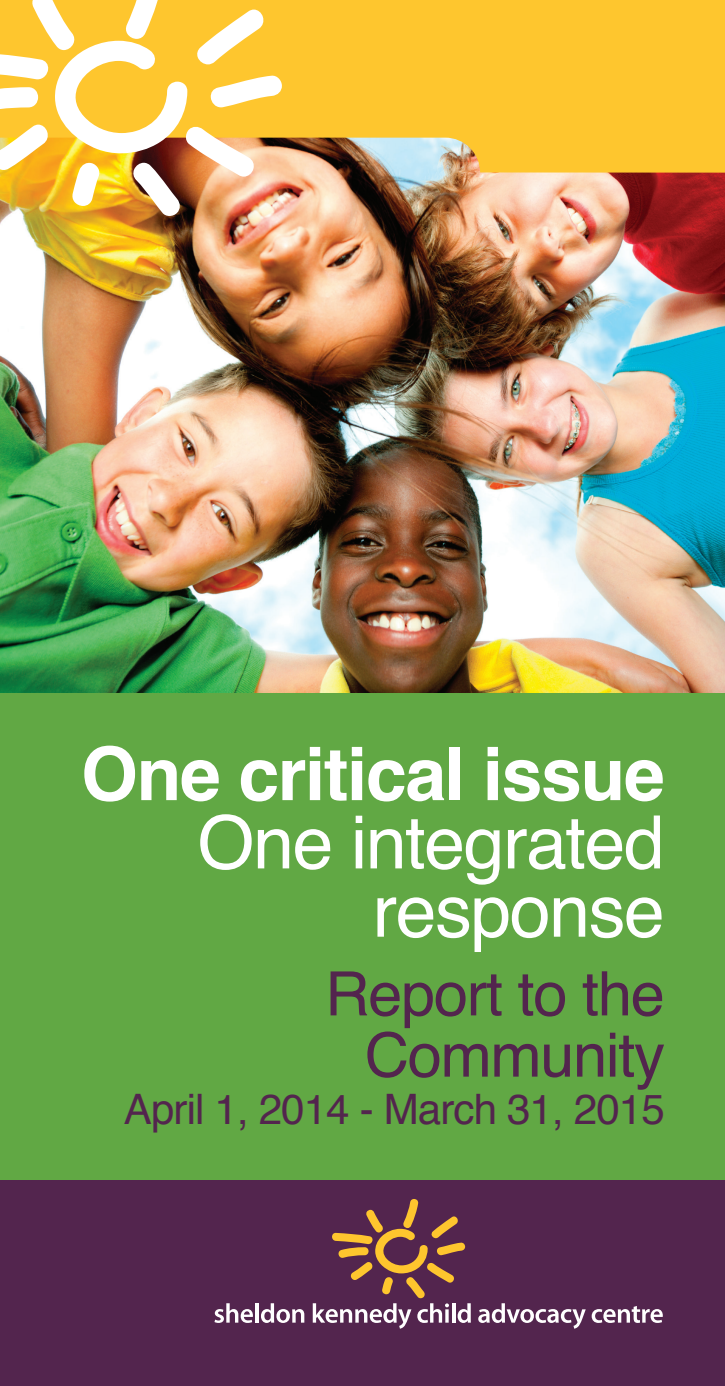
<style>
.page{position:relative;width:725px;height:1386px;background:#fff}
.page>*{position:absolute;margin:0;border:0;box-sizing:border-box;transform-origin:0 0}
.t1{font:73.5px/68.2px "Helvetica";letter-spacing:-.02em;color:#fff;text-align:right}
.t2{font:700 73.5px "Helvetica";letter-spacing:-.02em;color:#fff}
.t3{font:61.25px/61.2px "Helvetica";letter-spacing:-.02em;color:#53254e;text-align:right}
.t4{font:42px "Helvetica";letter-spacing:-.02em;color:#53254e}
</style>
<div class="page">
<img style="left:0;top:173px;width:724px;height:520px">
<svg style="left:282px;top:0;width:442px;height:173px;background:#f7c237"></svg>
<svg style="left:0;top:0;width:282px;height:216px"></svg>
<div style="left:0;top:1179px;width:724px;height:207px;background:#53254e"></div>
<svg style="left:214px;top:1303px;width:39px;height:20px"></svg>
<hr style="left:255px;top:1303px;width:3px;height:20px;background:#fff">
<svg style="left:261px;top:1303px;width:43px;height:20px"></svg>
<svg style="left:313px;top:1199px;width:158px;height:130px"></svg>
<svg style="left:478px;top:1303px;width:107px;height:26px"></svg>
<svg style="left:591px;top:1306px;width:71px;height:17px"></svg>
<div style="left:0;top:693px;width:724px;height:486px;background:#61a844"></div>
<h1 class="t2" style="left:81px;top:715px;width:585px">One critical issue</h1>
<h1 class="t1" style="left:197px;top:811px;width:469px">One integrated response</h1>
<h2 class="t3" style="left:325px;top:965px;width:341px">Report to the<br>Community</h2>
<p class="t4" style="left:124px;top:1077px;width:542px">April 1, 2014 - March 31, 2015</p>
</div>
